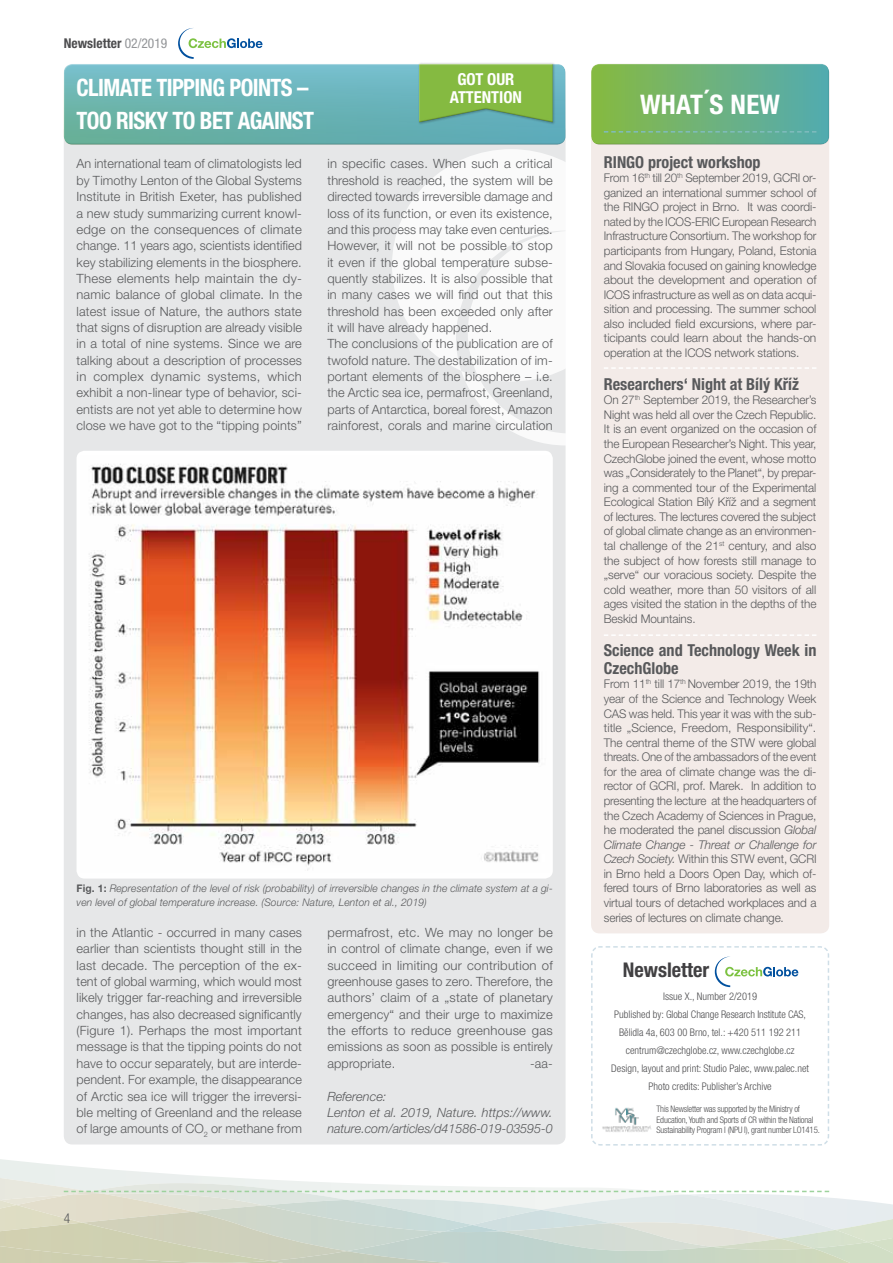
<style>
.page{position:relative;width:893px;height:1263px;background:#fff}
.page>*{position:absolute;margin:0;border:0;box-sizing:border-box;transform-origin:0 0}
.t1{font:700 condensed 27px "Helvetica Neue LT Pro";letter-spacing:.01em;color:#fff}
.t2{font:700 condensed 24px/33px "Helvetica Neue LT Pro";letter-spacing:-.025em;color:#fff;scale:.95 1}
.t3{font:700 condensed 20.25px "Helvetica Neue LT Pro";color:#414042}
.t4{font:700 condensed 16.5px/18.1px "Helvetica Neue LT Pro";color:#58595b}
.t5{font:700 condensed 16.5px/18px "Helvetica Neue LT Pro";color:#fff}
.t6{font:700 condensed 13.5px "Helvetica Neue LT Pro";color:#4d4d4f}
.t7{font:300 condensed 13.5px "Helvetica Neue LT Pro";color:#58595b}
.t8{font:300 12.75px/16.4px "Helvetica Neue LT Pro";letter-spacing:.01em;color:#58595b;text-align:justify}
.t9{font:italic 300 12.75px/16.4px "Helvetica Neue LT Pro";color:#58595b}
.t10{font:300 12px/14.5px "Helvetica Neue LT Pro";letter-spacing:-.01em;color:#58595b;text-align:justify}
.t11{font:300 condensed 10.5px/18px "Helvetica Neue LT Pro";color:#4d4d4f;text-align:center}
.t12{font:italic 300 10.5px/13.5px "Helvetica Neue LT Pro";letter-spacing:.01em;color:#58595b}
.t13{font:300 condensed 9px/10.5px "Helvetica Neue LT Pro";letter-spacing:-.02em;color:#4d4d4f}
.s1{font-weight:400;color:#939598}
.s2{font-weight:700;font-style:normal}
.s3{font-style:italic}
</style>
<div class="page">
<div style="left:64px;top:122px;width:502px;height:1022px;background:#e6e7e8;border-radius:9px"></div>
<svg style="left:64px;top:64px;width:502px;height:81px;background:#6cb4b5"></svg>
<div style="left:418px;top:63px;width:138px;height:62px;background:#000;opacity:.25"></div>
<div style="left:418px;top:63px;width:137px;height:60px;background:#000;opacity:.4"></div>
<svg style="left:178px;top:28px;width:85px;height:31px"></svg>
<svg style="left:0;top:1159px;width:893px;height:104px"></svg>
<svg style="left:591px;top:946px;width:239px;height:200px"></svg>
<svg style="left:715px;top:956px;width:83px;height:31px"></svg>
<svg style="left:392px;top:149px;width:174px;height:222px;fill:#fafafa"></svg>
<svg style="left:462px;top:371px;width:104px;height:74px"></svg>
<div style="left:591px;top:64px;width:238px;height:869px;background:#f3ebe8;border-radius:9px"></div>
<svg style="left:596px;top:64px;width:229px;height:1px"></svg>
<div style="left:590px;top:65px;width:242px;height:80px;background:#000;opacity:.3"></div>
<svg style="left:604px;top:131px;width:212px;height:2px"></svg>
<svg style="left:604px;top:634px;width:212px;height:2px"></svg>
<svg style="left:604px;top:367px;width:212px;height:2px"></svg>
<div style="left:77px;top:451px;width:476px;height:427px;background:#fff;border-radius:8px"></div>
<img style="left:89px;top:464px;width:451px;height:407px">
<img style="left:599px;top:1105px;width:53px;height:28px">
<p class="t6" style="left:64px;top:35px;width:105px">Newsletter <span class="s1">02/2019</span></p>
<p class="t5" style="left:450px;top:70px;width:57px;text-indent:8px">GOT OUR<br>ATTE</p>
<h2 class="t2" style="left:77px;top:71px;width:252px">Climate tipping points – too risky to bet against</h2>
<p class="t8" style="left:77px;top:155px;width:227px">An international team of climatologists led by Timothy Lenton of the Global Systems Institute in British Exeter, has published a new study summarizing current knowl&shy;edge on the consequences of climate change. 11 years ago, scientists identified key stabilizing elements in the biosphere.<br>These elements help maintain the dy&shy;namic balance of global climate. In the latest issue of Nature, the authors state that signs of disruption are already visible in a total of nine systems. Since we are talking about a description of processes in complex dynamic systems, which exhibit a non-linear type of behavior, sci&shy;entists are not yet able to determine how close we have got to the “tipping points”</p>
<p class="t8" style="left:327px;top:155px;width:227px;text-align:left">in specific cases. When such a critical threshold is reached, the system will be directed towards irreversible damage and loss of its function, or even its existence, and this process may take even centuries.<br>However, it will not be possible to stop it even if the global temperature subse&shy;quently stabilizes. It is also possible that in many cases we will find out that this threshold has been exceeded only after it will have already happened.<br>The conclusions of the publication are of twofold nature. The destabilization of im&shy;portant elements of the biosphere – i.e. the Arctic sea ice, permafrost, Greenland, parts of Antarctica, boreal forest, Amazon rainforest, corals and marine circulation</p>
<p class="t5" style="left:482px;top:88px;width:42px">NTION</p>
<p class="t12" style="left:77px;top:881px;width:478px"><span class="s2">Fig. 1:</span> Representation of the level of risk (probability) of irreversible changes in the climate system at a gi&shy;ven level of global temperature increase. (Source: Nature, Lenton et al., 2019)</p>
<p class="t8" style="left:77px;top:924px;width:227px">in the Atlantic - occurred in many cases earlier than scientists thought still in the last decade. The perception of the ex&shy;tent of global warming, which would most likely trigger far-reaching and irreversible changes, has also decreased significantly (Figure 1). Perhaps the most important message is that the tipping points do not have to occur separately, but are interde&shy;pendent. For example, the disappearance of Arctic sea ice will trigger the irreversi&shy;ble melting of Greenland and the release of large amounts of CO<sub>2</sub> or methane from</p>
<p class="t8" style="left:327px;top:924px;width:227px">permafrost, etc. We may no longer be in control of climate change, even if we succeed in limiting our contribution of greenhouse gases to zero. Therefore, the authors’ claim of a „state of planetary emergency“ and their urge to maximize the efforts to reduce greenhouse gas emissions as soon as possible is entirely appropriate.</p>
<p class="t8" style="left:530px;top:1055px;width:24px">-aa-</p>
<p class="t9" style="left:327px;top:1088px;width:227px">Reference:<br>Lenton et al. 2019, Nature. https://www. nature.com/articles/d41586-019-03595-0</p>
<p class="t7" style="left:64px;top:1211px;width:8px">4</p>
<h1 class="t1" style="left:640px;top:88px;width:141px">WHAT´S NEW</h1>
<p class="t4" style="left:604px;top:152px;width:158px">RI NGO project workshop</p>
<p class="t10" style="left:604px;top:170px;width:214px">From 16<sup>th</sup> till 20<sup>th</sup> September 2019, GCRI or&shy;ganized an international summer school of the RINGO project in Brno. It was coordi&shy;nated by the ICOS-ERIC European Research Infrastructure Consortium. The workshop for participants from Hungary, Poland, Estonia and Slovakia focused on gaining knowledge about the development and operation of ICOS infrastructure as well as on data acqui&shy;sition and processing. The summer school also included field excursions, where par&shy;ticipants could learn about the hands-on operation at the ICOS network stations.</p>
<p class="t4" style="left:604px;top:375px;width:197px">Researchers‘ Night at Bílý Kříž</p>
<p class="t10" style="left:604px;top:393px;width:214px">On 27<sup>th</sup> September 2019, the Researcher’s Night was held all over the Czech Republic.<br>It is an event organized on the occasion of the European Researcher’s Night. This year, CzechGlobe joined the event, whose motto was „Considerately to the Planet“, by prepar&shy;ing a commented tour of the Experimental Ecological Station Bílý Kříž and a segment of lectures. The lectures covered the subject of global climate change as an environmen&shy;tal challenge of the 21<sup>st</sup> century, and also the subject of how forests still manage to „serve“ our voracious society. Despite the cold weather, more than 50 visitors of all ages visited the station in the depths of the Beskid Mountains.</p>
<p class="t4" style="left:604px;top:640px;width:214px">Science and Technology Week in<br>CzechGlobe</p>
<p class="t10" style="left:604px;top:677px;width:214px">From 11<sup>th</sup> till 17<sup>th</sup> November 2019, the 19th year of the Science and Technology Week CAS was held. This year it was with the sub&shy;title „Science, Freedom, Responsibility“.<br>The central theme of the STW were global threats. One of the ambassadors of the event for the area of climate change was the di&shy;rector of GCRI, prof. Marek. In addition to presenting the lecture at the headquarters of the Czech Academy of Sciences in Prague, he moderated the panel discussion <span class="s3">Global Climate Change - Threat or Challenge for Czech Society.</span> Within this STW event, GCRI in Brno held a Doors Open Day, which of&shy;fered tours of Brno laboratories as well as virtual tours of detached workplaces and a series of lectures on climate change.</p>
<h3 class="t3" style="left:623px;top:957px;width:88px">Newsletter</h3>
<p class="t11" style="left:611px;top:987px;width:199px">Issue X., Number 2/2019<br>Published by: Global Change Research Institute CAS, Bělidla 4a, 603 00 Brno, tel.: +420 511 192 211 centrum@czechglobe.cz, www.czechglobe.cz Design, layout and print: Studio Palec, www.palec.net Photo credits: Publisher’s Archive</p>
<p class="t13" style="left:656px;top:1104px;width:165px">This Newsletter was supported by the Ministry of<br>Education, Youth and Sports of CR within the National<br>Sustainability Program I (NPU I), grant number LO1415.</p>
</div>
